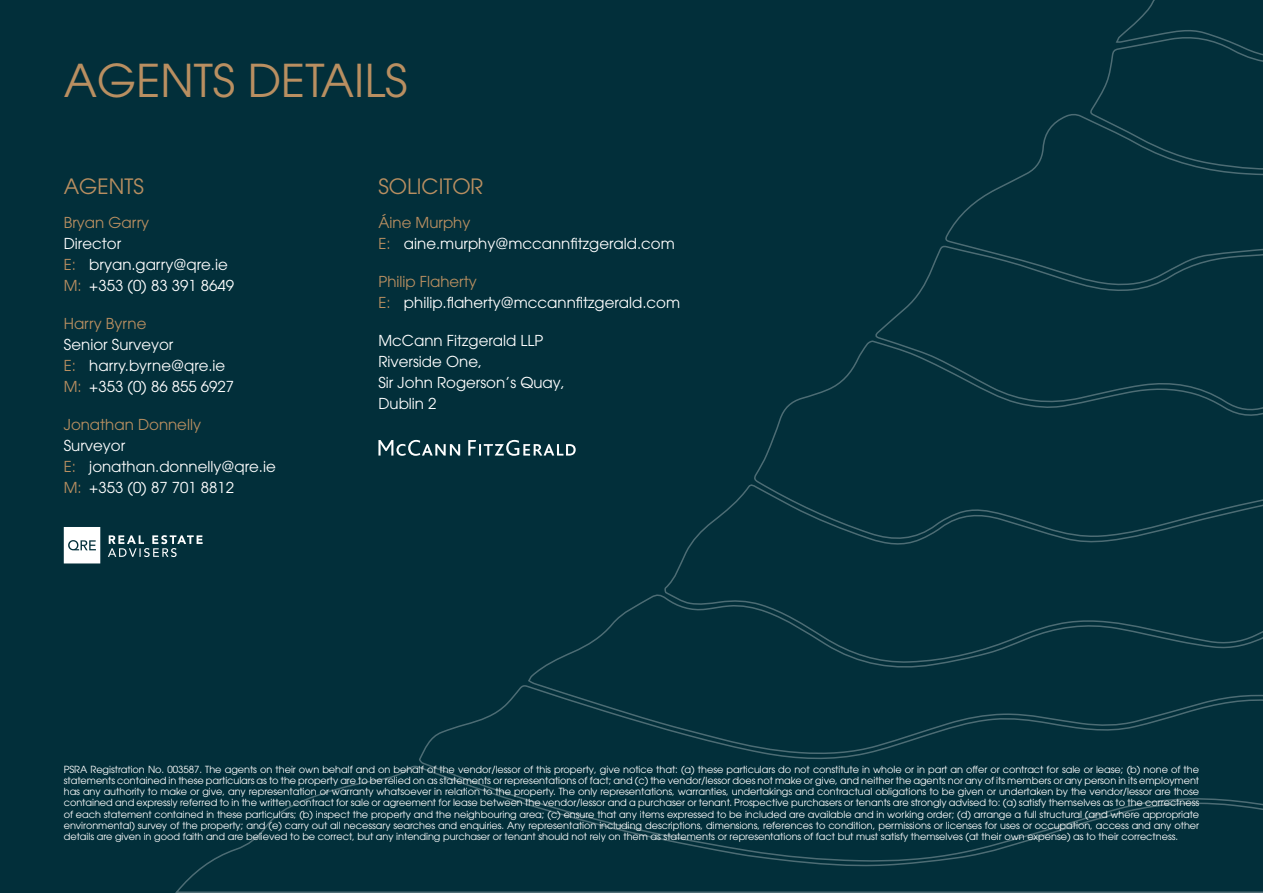
<style>
.page{position:relative;width:1263px;height:893px;background:#022f3a}
.page>*{position:absolute;margin:0;border:0;box-sizing:border-box;transform-origin:0 0}
.t1{font:45px "ITC Avant Garde Pro";color:#b98f61}
.t2{font:21px "ITC Avant Garde Pro";color:#b98f61}
.t3{font:15px/21px "ITC Avant Garde Pro";color:#fff}
.t4{font:15px "ITC Avant Garde Pro";color:#b98f61}
.t5{font:9.75px/11.2px "ITC Avant Garde Pro";letter-spacing:-.005em;color:#fff;text-align:justify}
.s1{color:#b98f61}
</style>
<div class="page">
<svg style="left:175px;top:765px;width:1088px;height:128px"></svg>
<svg style="left:419px;top:685px;width:844px;height:176px"></svg>
<svg style="left:673px;top:476px;width:271px;height:101px"></svg>
<svg style="left:527px;top:577px;width:736px;height:178px"></svg>
<svg style="left:873px;top:245px;width:71px;height:125px"></svg>
<svg style="left:944px;top:114px;width:319px;height:519px"></svg>
<svg style="left:1089px;top:0;width:174px;height:172px"></svg>
<svg style="left:108px;top:535px;width:95px;height:22px"></svg>
<svg style="left:64px;top:527px;width:36px;height:36px"></svg>
<svg style="left:378px;top:440px;width:198px;height:16px"></svg>
<h1 class="t1" style="left:64px;top:53px;width:345px">AGENTS DETAILS</h1>
<h2 class="t2" style="left:64px;top:173px;width:82px">AGENTS</h2>
<h3 class="t4" style="left:64px;top:213px;width:87px">Bryan Garry</h3>
<h3 class="t3" style="left:64px;top:233px;width:172px">Director<br><span class="s1">E:</span> bryan.garry@qre.ie<br><span class="s1">M:</span> +353 (0) 83 391 8649</h3>
<h3 class="t4" style="left:64px;top:314px;width:84px">Harry Byrne</h3>
<h3 class="t3" style="left:64px;top:334px;width:172px">Senior Surveyor<br><span class="s1">E:</span> harry.byrne@qre.ie<br><span class="s1">M:</span> +353 (0) 86 855 6927</h3>
<h3 class="t4" style="left:64px;top:415px;width:139px">Jonathan Donnelly</h3>
<h3 class="t3" style="left:64px;top:435px;width:214px">Surveyor<br><span class="s1">E:</span> jonathan.donnelly@qre.ie<br><span class="s1">M:</span> +353 (0) 87 701 8812</h3>
<h2 class="t2" style="left:378px;top:173px;width:106px">SOLICITOR</h2>
<h3 class="t3" style="left:378px;top:212px;width:298px"><span class="s1">Áine Murphy<br>E:</span> aine.murphy@mccannfitzgerald.com</h3>
<h3 class="t3" style="left:378px;top:271px;width:303px"><span class="s1">Philip Flaherty<br>E:</span> philip.flaherty@mccannfitzgerald.com</h3>
<h3 class="t3" style="left:378px;top:330px;width:188px">McCann Fitzgerald LLP<br>Riverside One,<br>Sir John Rogerson’s Quay,<br>Dublin 2</h3>
<p class="t5" style="left:64px;top:763px;width:1137px">PSRA Registration No. 003587. The agents on their own behalf and on behalf of the vendor/lessor of this property, give notice that: (a) these particulars do not constitute in whole or in part an offer or contract for sale or lease; (b) none of the statements contained in these particulars as to the property are to be relied on as statements or representations of fact; and (c) the vendor/lessor does not make or give, and neither the agents nor any of its members or any person in its employment has any authority to make or give, any representation or warranty whatsoever in relation to the property. The only representations, warranties, undertakings and contractual obligations to be given or undertaken by the vendor/lessor are those contained and expressly referred to in the written contract for sale or agreement for lease between the vendor/lessor and a purchaser or tenant. Prospective purchasers or tenants are strongly advised to: (a) satisfy themselves as to the correctness of each statement contained in these particulars; (b) inspect the property and the neighbouring area; (c) ensure that any items expressed to be included are available and in working order; (d) arrange a full structural (and where appropriate environmental) survey of the property; and (e) carry out all necessary searches and enquiries. Any representation including descriptions, dimensions, references to condition, permissions or licenses for uses or occupation, access and any other details are given in good faith and are believed to be correct, but any intending purchaser or tenant should not rely on them as statements or representations of fact but must satisfy themselves (at their own expense) as to their correctness.</p>
</div>
